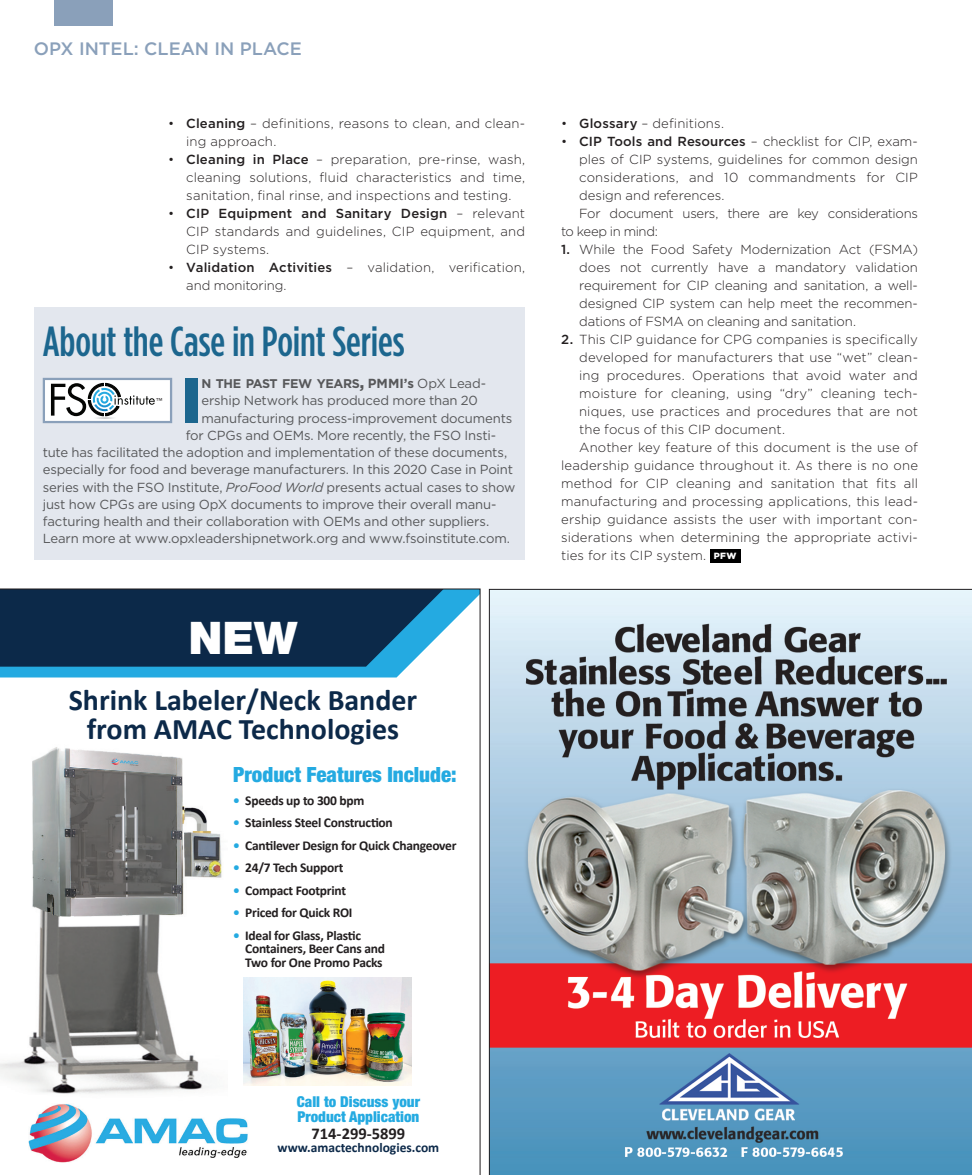
<style>
.page{position:relative;width:972px;height:1175px;background:#fff}
.page>*{position:absolute;margin:0;border:0;box-sizing:border-box;transform-origin:0 0}
.t1{font:900 63.15px "Gotham";color:#1c668e}
.t2{font:900 45px "Helvetica Neue LT Std";color:#fff}
.t3{font:500 42px "Gotham Condensed";letter-spacing:-.005em;color:#1c668e}
.t4{font:700 30px/28.5px "Calibri";color:#0c2949;text-align:center}
.t5{font:900 condensed 21px "Helvetica Neue LT Std";color:#24aae1}
.t6{font:500 18px "Gotham";color:#8aa0ba}
.t7{font:700 16.5px "Calibri";color:#231f20}
.t8{font:900 condensed 15px/15px "Helvetica Neue LT Std";color:#24aae1}
.t9{font:700 13.5px/13.5px "Calibri";letter-spacing:-.02em;color:#231f20}
.t10{font:700 13.5px "Calibri";color:#0c2949}
.t11{font:300 13.2px/18px "Gotham";letter-spacing:.01em;color:#231f20;text-align:justify}
.t12{font:13.2px "Gotham";letter-spacing:-.015em;color:#57585a}
.t13{font:300 13.2px "Gotham";letter-spacing:-.025em;color:#231f20}
.t14{font:300 13.2px "Gotham";letter-spacing:-.03em;color:#231f20}
.t15{font:700 12.6px "Gotham";letter-spacing:-.035em;color:#57585a}
.t16{font:6.6px "Futura";color:#211d1e}
.s1{font-weight:500}
.s2{font-size:18px}
.s3{font-size:13.2px}
.s4{font-weight:400;font-size:13.2px}
.s5{font-style:italic}
.s6{color:#24aae1}
.s7{font-weight:900;font-size:9px;color:#fff}
</style>
<div class="page">
<svg style="left:0;top:588px;width:480px;height:586px"></svg>
<svg style="left:489px;top:589px;width:483px;height:585px;background:#9d9aa8"></svg>
<div style="left:710px;top:549px;width:30px;height:13px;background:#000"></div>
<div style="left:54px;top:0;width:59px;height:26px;background:#8aa0ba"></div>
<div style="left:34px;top:308px;width:491px;height:252px;background:#e3e7ee"></div>
<div style="left:44px;top:379px;width:127px;height:43px;background:#fff"></div>
<svg style="left:51px;top:383px;width:104px;height:36px"></svg>
<div style="left:43px;top:378px;width:129px;height:45px;border:2px solid #8aa0ba"></div>
<h3 class="t6" style="left:34px;top:37px;width:270px">OPX INTEL: CLEAN IN PLACE</h3>
<p class="t11" style="left:186px;top:113px;width:340px;text-indent:-18px">• <span class="s1">Cleaning</span> – definitions, reasons to clean, and clean&shy;ing approach.</p>
<p class="t11" style="left:186px;top:149px;width:340px;text-indent:-18px">• <span class="s1">Cleaning in Place</span> – preparation, pre-rinse, wash, cleaning solutions, fluid characteristics and time, sanitation, final rinse, and inspections and testing.</p>
<p class="t11" style="left:186px;top:203px;width:340px;text-indent:-18px">• <span class="s1">CIP Equipment and Sanitary Design</span> – relevant CIP standards and guidelines, CIP equipment, and CIP systems.</p>
<p class="t11" style="left:186px;top:257px;width:340px;text-indent:-18px">• <span class="s1">Validation Activities</span> – validation, verification, and monitoring.</p>
<h3 class="t3" style="left:43px;top:317px;width:363px">About the Case in Point Series</h3>
<h1 class="t1" style="left:181px;top:357px;width:22px">I</h1>
<p class="t15" style="left:201px;top:375px;width:286px">N THE PAST FEW YEARS<span class="s2">,</span> <span class="s3">PMMI’s</span> <span class="s4">OpX Lead-</span></p>
<p class="t12" style="left:201px;top:392px;width:278px">ership Network has produced more than 20</p>
<p class="t12" style="left:201px;top:409px;width:312px">manufacturing process-improvement documents</p>
<p class="t12" style="left:186px;top:427px;width:312px">for CPGs and OEMs. More recently, the FSO Insti-</p>
<p class="t12" style="left:43px;top:444px;width:466px">tute has facilitated the adoption and implementation of these documents,</p>
<p class="t12" style="left:43px;top:461px;width:472px">especially for food and beverage manufacturers. In this 2020 Case in Point</p>
<p class="t12" style="left:43px;top:478px;width:474px">series with the FSO Institute, <span class="s5">ProFood World</span> presents actual cases to show</p>
<p class="t12" style="left:43px;top:496px;width:455px">just how CPGs are using OpX documents to improve their overall manu-</p>
<p class="t12" style="left:43px;top:513px;width:448px">facturing health and their collaboration with OEMs and other suppliers.</p>
<p class="t12" style="left:43px;top:530px;width:469px">Learn more at www.opxleadershipnetwork.org and www.fsoinstitute.com.</p>
<p class="t16" style="left:156px;top:396px;width:8px">™</p>
<h2 class="t2" style="left:188px;top:611px;width:111px">NEW</h2>
<h3 class="t4" style="left:69px;top:685px;width:350px">Shrink Labeler/Neck Bander from AMAC Technologies</h3>
<h3 class="t5" style="left:233px;top:761px;width:225px">Product Features Include:</h3>
<p class="t9" style="left:233px;top:793px;width:133px"><span class="s6">•</span> Speeds up to 300 bpm</p>
<p class="t9" style="left:233px;top:815px;width:161px"><span class="s6">•</span> Stainless Steel Construction</p>
<p class="t9" style="left:233px;top:838px;width:225px"><span class="s6">•</span> Cantilever Design for Quick Changeover</p>
<p class="t9" style="left:233px;top:860px;width:112px"><span class="s6">•</span> 24/7 Tech Support</p>
<p class="t9" style="left:233px;top:883px;width:114px"><span class="s6">•</span> Compact Footprint</p>
<p class="t9" style="left:233px;top:905px;width:121px"><span class="s6">•</span> Priced for Quick ROI</p>
<p class="t9" style="left:245px;top:928px;width:141px;text-indent:-12px"><span class="s6">•</span> Ideal for Glass, Plastic<br>Containers, Beer Cans and<br>Two for One Promo Packs</p>
<p class="t11" style="left:561px;top:113px;width:164px">• <span class="s1">Glossary</span> – definitions.</p>
<p class="t11" style="left:561px;top:131px;width:358px">• <span class="s1">CIP Tools and Resources</span> – checklist for CIP, exam-</p>
<p class="t11" style="left:579px;top:149px;width:340px">ples of CIP systems, guidelines for common design</p>
<p class="t11" style="left:579px;top:167px;width:340px">considerations, and 10 commandments for CIP</p>
<p class="t11" style="left:579px;top:185px;width:147px">design and references.</p>
<p class="t13" style="left:579px;top:204px;width:340px">For document users, there are key considerations</p>
<p class="t14" style="left:561px;top:222px;width:98px">to keep in mind:</p>
<p class="t11" style="left:579px;top:239px;width:340px;text-indent:-18px"><span class="s1">1.</span> While the Food Safety Modernization Act (FSMA) does not currently have a mandatory validation requirement for CIP cleaning and sanitation, a well&shy;designed CIP system can help meet the recommen&shy;dations of FSMA on cleaning and sanitation.</p>
<p class="t11" style="left:561px;top:329px;width:358px"><span class="s1">2.</span> This CIP guidance for CPG companies is specifically</p>
<p class="t11" style="left:579px;top:347px;width:340px">developed for manufacturers that use “wet” clean-</p>
<p class="t11" style="left:579px;top:365px;width:340px">ing procedures. Operations that avoid water and</p>
<p class="t11" style="left:579px;top:383px;width:340px">moisture for cleaning, using “dry” cleaning tech-</p>
<p class="t11" style="left:579px;top:401px;width:340px">niques, use practices and procedures that are not</p>
<p class="t11" style="left:579px;top:419px;width:207px">the focus of this CIP document.</p>
<p class="t11" style="left:579px;top:437px;width:340px">Another key feature of this document is the use of</p>
<p class="t11" style="left:561px;top:455px;width:358px">leadership guidance throughout it. As there is no one</p>
<p class="t11" style="left:561px;top:473px;width:358px">method for CIP cleaning and sanitation that fits all</p>
<p class="t11" style="left:561px;top:491px;width:358px">manufacturing and processing applications, this lead-</p>
<p class="t11" style="left:561px;top:509px;width:358px">ership guidance assists the user with important con-</p>
<p class="t11" style="left:561px;top:527px;width:358px">siderations when determining the appropriate activi-</p>
<p class="t11" style="left:561px;top:545px;width:177px">ties for its CIP system. <span class="s7">PFW</span></p>
<p class="t8" style="left:297px;top:1094px;width:125px">Call to Discuss your<br>Product Application</p>
<p class="t7" style="left:312px;top:1121px;width:95px">714-299-5899</p>
<p class="t10" style="left:278px;top:1138px;width:163px">www.amactechnologies.com</p>
</div>
